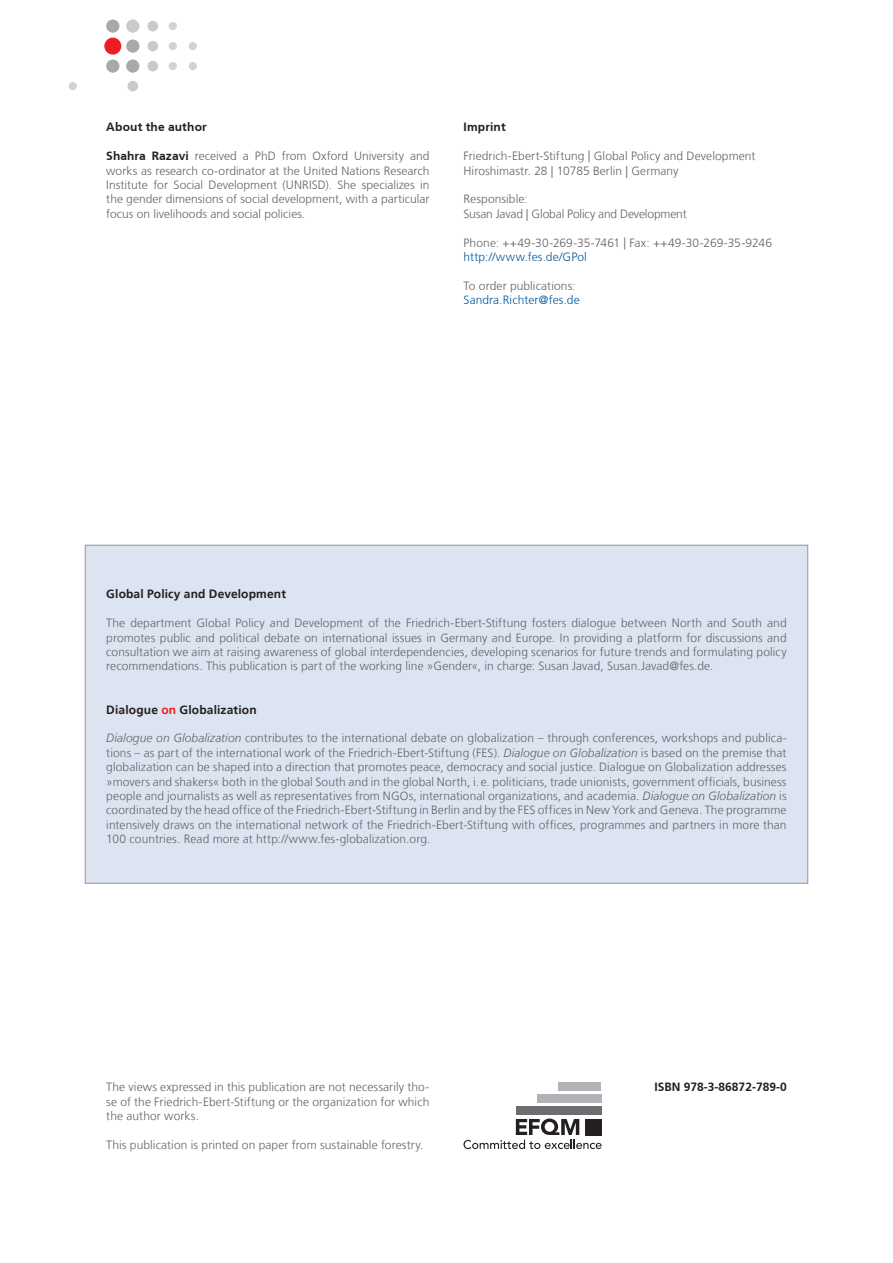
<style>
.page{position:relative;width:893px;height:1263px;background:#fff}
.page>*{position:absolute;margin:0;border:0;box-sizing:border-box;transform-origin:0 0}
.Letzte_Seite{font:300 12px/14.4px "Frutiger LT";letter-spacing:.005em;color:#636366;text-align:justify}
.Letzte_Seite-2{font:300 12px/14.4px "Frutiger CE";letter-spacing:.005em;color:#636366;text-align:justify}
.Letzte_Seite-3{font:700 12px "Frutiger LT";letter-spacing:.01em;color:#231f20}
.Letzte_Seite-4{font:300 12px "Frutiger CE";letter-spacing:.01em;color:#00599b}
.Letzte_Seite-5{font:700 12px "Frutiger CE";letter-spacing:.01em;color:#231f20}
.s1{font-weight:700;color:#231f20}
.s2{font-family:"Frutiger CE"}
.s3{color:#ee1d23}
.s4{font-style:italic}
</style>
<div class="page">
<div style="left:104px;top:38px;width:17px;height:17px;background:#ee1d23;border-radius:50%"></div>
<div style="left:69px;top:82px;width:8px;height:8px;background:#d1d2d4;border-radius:50%"></div>
<div style="left:127px;top:81px;width:11px;height:10px;background:#c9cacc;border-radius:50%"></div>
<div style="left:169px;top:22px;width:8px;height:8px;background:#d1d2d4;border-radius:50%"></div>
<div style="left:147px;top:21px;width:11px;height:10px;background:#c9cacc;border-radius:50%"></div>
<div style="left:189px;top:42px;width:8px;height:8px;background:#d1d2d4;border-radius:50%"></div>
<div style="left:169px;top:42px;width:8px;height:8px;background:#d1d2d4;border-radius:50%"></div>
<div style="left:147px;top:41px;width:11px;height:10px;background:#c9cacc;border-radius:50%"></div>
<div style="left:189px;top:62px;width:8px;height:8px;background:#d1d2d4;border-radius:50%"></div>
<div style="left:169px;top:62px;width:8px;height:8px;background:#d1d2d4;border-radius:50%"></div>
<div style="left:147px;top:61px;width:11px;height:10px;background:#c9cacc;border-radius:50%"></div>
<div style="left:126px;top:20px;width:13px;height:13px;background:#c9cacc;border-radius:50%"></div>
<div style="left:106px;top:20px;width:13px;height:13px;background:#a8a9ad;border-radius:50%"></div>
<div style="left:126px;top:39px;width:13px;height:14px;background:#a8a9ad;border-radius:50%"></div>
<div style="left:126px;top:59px;width:13px;height:14px;background:#a8a9ad;border-radius:50%"></div>
<div style="left:106px;top:59px;width:13px;height:14px;background:#a8a9ad;border-radius:50%"></div>
<div style="left:85px;top:545px;width:723px;height:338px;background:#dde4f1;border:1px solid #939598"></div>
<svg style="left:463px;top:1118px;width:139px;height:31px"></svg>
<div style="left:585px;top:1119px;width:16px;height:16px;background:#231f20"></div>
<div style="left:516px;top:1107px;width:85px;height:8px;background:#6c6d70"></div>
<div style="left:537px;top:1095px;width:64px;height:8px;background:#b2b3b7"></div>
<div style="left:559px;top:1083px;width:42px;height:8px;background:#b2b3b7"></div>
<p class="Letzte_Seite-5" style="left:106px;top:120px;width:102px">About the author</p>
<p class="Letzte_Seite-2" style="left:106px;top:149px;width:325px"><span class="s1">Shahra Razavi</span> received a PhD from Oxford University and works as research co-ordinator at the United Nations Research Institute for Social Development (UNRISD). She specializes in the gender dimensions of social development, with a particular focus on livelihoods and social policies.</p>
<p class="Letzte_Seite-5" style="left:463px;top:120px;width:44px">Imprint</p>
<p class="Letzte_Seite" style="left:463px;top:149px;width:294px"><span class="s2">Friedrich-Ebert-Stiftung |</span> Global Policy and Development</p>
<p class="Letzte_Seite" style="left:463px;top:163px;width:216px">Hiroshimastr. 28 | 10785 Berlin | Germany</p>
<p class="Letzte_Seite-2" style="left:463px;top:192px;width:66px">Responsible:</p>
<p class="Letzte_Seite" style="left:463px;top:207px;width:225px">Susan Javad | Global Policy and Development</p>
<p class="Letzte_Seite-2" style="left:463px;top:235px;width:310px">Phone: ++49-30-269-35-7461 | Fax: ++49-30-269-35-9246</p>
<p class="Letzte_Seite-4" style="left:463px;top:250px;width:125px">http://www.fes.de/GPol</p>
<p class="Letzte_Seite-2" style="left:463px;top:278px;width:114px">To order publications:</p>
<p class="Letzte_Seite-4" style="left:463px;top:293px;width:118px">Sandra.Richter@fes.de</p>
<p class="Letzte_Seite-3" style="left:106px;top:587px;width:181px">Global Policy and Development</p>
<p class="Letzte_Seite" style="left:106px;top:616px;width:682px">The department Global Policy and Development of the Friedrich-Ebert-Stiftung fosters dialogue between North and South and promotes public and political debate on international issues in Germany and Europe. In providing a platform for discussions and consultation we aim at raising awareness of global interdependencies, developing scenarios for future trends and formulating policy recommendations. This publication is part of the working line »Gender«, in charge: Susan Javad, Susan.Javad@fes.de.</p>
<p class="Letzte_Seite-3" style="left:106px;top:702px;width:152px">Dialogue <span class="s3">on</span> Globalization</p>
<p class="Letzte_Seite" style="left:106px;top:731px;width:682px"><span class="s4">Dialogue on Globalization</span> contributes to the international debate on globalization – through conferences, workshops and publica&shy;tions – as part of the international work of the Friedrich-Ebert-Stiftung (FES). <span class="s4">Dialogue on Globalization</span> is based on the premise that globalization can be shaped into a direction that promotes peace, democracy and social justice. Dialogue on Globalization addresses »movers and shakers« both in the global South and in the global North, i. e. politicians, trade unionists, government officials, business people and journalists as well as representatives from NGOs, international organizations, and academia. <span class="s4">Dialogue on Globalization</span> is coordinated by the head office of the Friedrich-Ebert-Stiftung in Berlin and by the FES offices in New York and Geneva. The programme intensively draws on the international network of the Friedrich-Ebert-Stiftung with offices, programmes and partners in more than 100 countries. Read more at http://www.fes-globalization.org.</p>
<p class="Letzte_Seite" style="left:106px;top:1080px;width:325px">The views expressed in this publication are not necessarily tho&shy;se of the Friedrich-Ebert-Stiftung or the organization for which the author works.</p>
<p class="Letzte_Seite" style="left:106px;top:1138px;width:319px">This publication is printed on paper from sustainable forestry.</p>
<p class="Letzte_Seite-5" style="left:655px;top:1080px;width:134px">ISBN 978-3-86872-789-0</p>
</div>
